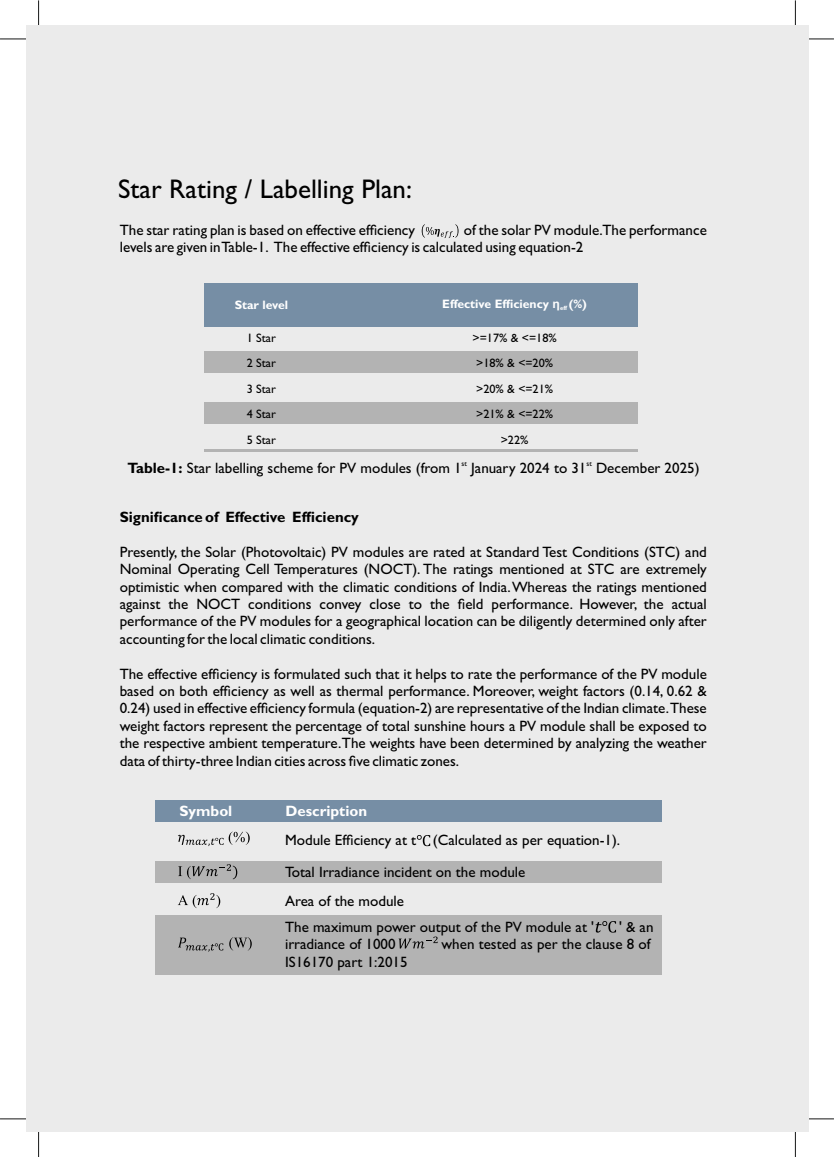
<style>
.page{position:relative;width:834px;height:1157px;background:#fff}
.page>*{position:absolute;margin:0;border:0;box-sizing:border-box;transform-origin:0 0}
.t1{font:27px "Gill Sans";color:#000}
.t2{font:15px/17.4px "Gill Sans";color:#000}
.t3{font:700 15px "Gill Sans";color:#000}
.t4{font:700 15px "Gill Sans";color:#fff}
.t5{font:12.3px/25.5px "Gill Sans";color:#000;text-align:justify}
.t6{font:700 12.3px "Gill Sans";color:#fff}
.t7{font:7.5px "Gill Sans";color:#000}
.t8{font:700 6.15px "Gill Sans";color:#fff}
.s1{font-family:"Arial"}
.s2{font-weight:700}
</style>
<div class="page">
<hr style="left:38px;top:0;width:1px;height:39px;background:#151616">
<hr style="left:0;top:39px;width:39px;height:1px;background:#151616">
<hr style="left:794px;top:0;width:1px;height:39px;background:#151616">
<hr style="left:795px;top:39px;width:38px;height:1px;background:#151616">
<hr style="left:795px;top:1118px;width:38px;height:1px;background:#151616">
<hr style="left:794px;top:1119px;width:1px;height:38px;background:#151616">
<hr style="left:0;top:1118px;width:39px;height:1px;background:#151616">
<hr style="left:38px;top:1119px;width:1px;height:38px;background:#151616">
<div style="left:26px;top:25px;width:782px;height:1106px;background:#ebebeb"></div>
<div style="left:155px;top:800px;width:506px;height:22px;background:#768ea5"></div>
<div style="left:204px;top:352px;width:433px;height:21px;background:#b3b3b3"></div>
<div style="left:204px;top:402px;width:433px;height:21px;background:#b3b3b3"></div>
<div style="left:204px;top:283px;width:433px;height:44px;background:#768ea5"></div>
<hr style="left:204px;top:449px;width:433px;height:2px;background:#b3b3b3">
<svg style="left:421px;top:224px;width:37px;height:14px"></svg>
<div style="left:155px;top:861px;width:506px;height:21px;background:#b3b3b3"></div>
<div style="left:155px;top:915px;width:506px;height:59px;background:#b3b3b3"></div>
<svg style="left:178px;top:831px;width:71px;height:15px"></svg>
<svg style="left:178px;top:864px;width:59px;height:15px"></svg>
<svg style="left:178px;top:893px;width:42px;height:15px"></svg>
<svg style="left:178px;top:937px;width:45px;height:15px"></svg>
<svg style="left:229px;top:937px;width:23px;height:13px"></svg>
<svg style="left:416px;top:835px;width:14px;height:11px"></svg>
<svg style="left:595px;top:921px;width:20px;height:11px"></svg>
<svg style="left:398px;top:936px;width:39px;height:12px"></svg>
<h1 class="t1" style="left:118px;top:180px;width:295px">Star Rating / Labelling Plan:</h1>
<p class="t2" style="left:120px;top:223px;width:296px">The star rating plan is based on effective efficiency</p>
<p class="t2" style="left:120px;top:223px;width:588px;text-indent:344px">of the solar PV module.The performance levels are given in Table-1. The effective efficiency is calculated using equation-2</p>
<p class="t6" style="left:234px;top:301px;width:55px">Star level</p>
<p class="t6" style="left:442px;top:299px;width:146px">Effective Efficiency <span class="s1">η</span> (%)</p>
<p class="t8" style="left:559px;top:306px;width:9px">eff</p>
<p class="t5" style="left:246px;top:326px;width:31px">1 Star 2 Star 3 Star 4 Star 5 Star</p>
<p class="t5" style="left:472px;top:326px;width:86px;text-align:center">&gt;=17% &amp; &lt;=18% &gt;18% &amp; &lt;=20% &gt;20% &amp; &lt;=21% &gt;21% &amp; &lt;=22% &gt;22%</p>
<p class="t7" style="left:461px;top:461px;width:7px">st</p>
<p class="t7" style="left:586px;top:461px;width:7px">st</p>
<p class="t2" style="left:128px;top:461px;width:573px"><span class="s2">Table-1:</span> Star labelling scheme for PV modules (from 1 January 2024 to 31 December 2025)</p>
<p class="t3" style="left:120px;top:512px;width:240px">Significance of Effective Efficiency</p>
<p class="t2" style="left:120px;top:545px;width:588px;text-align:justify">Presently, the Solar (Photovoltaic) PV modules are rated at Standard Test Conditions (STC) and Nominal Operating Cell Temperatures (NOCT). The ratings mentioned at STC are extremely optimistic when compared with the climatic conditions of India.Whereas the ratings mentioned against the NOCT conditions convey close to the field performance. However, the actual performance of the PV modules for a geographical location can be diligently determined only after accounting for the local climatic conditions.</p>
<p class="t2" style="left:120px;top:666px;width:588px;text-align:justify">The effective efficiency is formulated such that it helps to rate the performance of the PV module based on both efficiency as well as thermal performance. Moreover, weight factors (0.14, 0.62 &amp; 0.24) used in effective efficiency formula (equation-2) are representative of the Indian climate.These weight factors represent the percentage of total sunshine hours a PV module shall be exposed to the respective ambient temperature.The weights have been determined by analyzing the weather data of thirty-three Indian cities across five climatic zones.</p>
<p class="t4" style="left:179px;top:806px;width:54px">Symbol</p>
<p class="t4" style="left:285px;top:806px;width:83px">Description</p>
<p class="t2" style="left:285px;top:826px;width:336px;line-height:31.3px">Module Efficiency at t (Calculated as per equation-1).<br>Total Irradiance incident on the module</p>
<p class="t2" style="left:285px;top:889px;width:310px;line-height:26px">Area of the module<br>The maximum power output of the PV module at '</p>
<p class="t2" style="left:618px;top:919px;width:36px">' &amp; an</p>
<p class="t2" style="left:285px;top:937px;width:112px">irradiance of 1000</p>
<p class="t2" style="left:441px;top:937px;width:210px">when tested as per the clause 8 of</p>
<p class="t2" style="left:285px;top:954px;width:124px">IS16170 part 1:2015</p>
</div>
